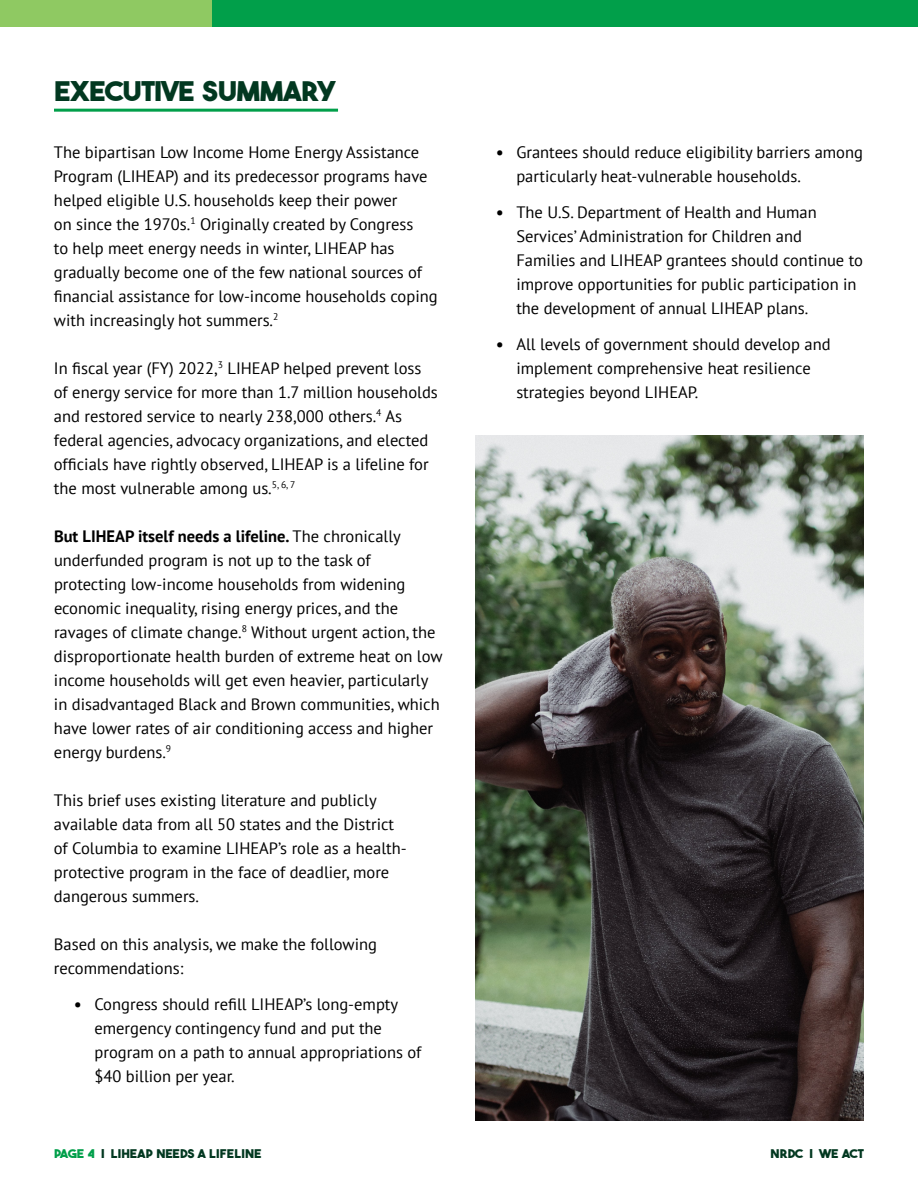
<style>
.page{position:relative;width:918px;height:1188px;background:#fff}
.page>*{position:absolute;margin:0;border:0;box-sizing:border-box;transform-origin:0 0}
.t1{font:700 27px "The Bold Font";letter-spacing:-.02em;color:#023820;scale:1.1 1}
.t2{font:16.5px/24px "PT Sans";color:#000}
.t3{font:700 12px "The Bold Font";color:#023820;scale:1.1 1}
.s1{font-weight:700}
.s2{color:#019f4a}
</style>
<div class="page">
<svg style="left:0;top:0;width:918px;height:26px;background:#21a84f"></svg>
<hr style="left:54px;top:109px;width:284px;height:3px;background:#019f4a">
<img style="left:476px;top:435px;width:388px;height:685px">
<h1 class="t1" style="left:54px;top:75px;width:260px">EXECUTIVE SUMMARY</h1>
<p class="t2" style="left:54px;top:140px;width:385px">The bipartisan Low Income Home Energy Assistance Program (LIHEAP) and its predecessor programs have helped eligible U.S. households keep their power<br>on since the 1970s.<sup>1</sup> Originally created by Congress<br>to help meet energy needs in winter, LIHEAP has gradually become one of the few national sources of financial assistance for low-income households coping with increasingly hot summers.<sup>2</sup></p>
<p class="t2" style="left:54px;top:356px;width:385px">In fiscal year (FY) 2022,<sup>3</sup> LIHEAP helped prevent loss of energy service for more than 1.7 million households and restored service to nearly 238,000 others.<sup>4</sup> As federal agencies, advocacy organizations, and elected officials have rightly observed, LIHEAP is a lifeline for the most vulnerable among us.<sup>5,</sup> <sup>6,</sup> <sup>7</sup></p>
<p class="t2" style="left:54px;top:524px;width:390px"><span class="s1">But LIHEAP itself needs a lifeline.</span> The chronically underfunded program is not up to the task of protecting low-income households from widening economic inequality, rising energy prices, and the ravages of climate change.<sup>8</sup> Without urgent action, the disproportionate health burden of extreme heat on low income households will get even heavier, particularly in disadvantaged Black and Brown communities, which have lower rates of air conditioning access and higher energy burdens.<sup>9</sup></p>
<p class="t2" style="left:54px;top:788px;width:354px">This brief uses existing literature and publicly available data from all 50 states and the District of Columbia to examine LIHEAP’s role as a health&shy;protective program in the face of deadlier, more dangerous summers.</p>
<p class="t2" style="left:54px;top:932px;width:325px">Based on this analysis, we make the following recommendations:</p>
<p class="t2" style="left:94px;top:992px;width:328px;text-indent:-20px"><span class="s1">•</span> Congress should refill LIHEAP’s long-empty emergency contingency fund and put the program on a path to annual appropriations of $40 billion per year.</p>
<p class="t2" style="left:516px;top:140px;width:348px;text-indent:-20px"><span class="s1">•</span> Grantees should reduce eligibility barriers among particularly heat-vulnerable households.</p>
<p class="t2" style="left:516px;top:200px;width:348px;text-indent:-20px"><span class="s1">•</span> The U.S. Department of Health and Human Services’ Administration for Children and Families and LIHEAP grantees should continue to improve opportunities for public participation in the development of annual LIHEAP plans.</p>
<p class="t2" style="left:516px;top:332px;width:316px;text-indent:-20px"><span class="s1">•</span> All levels of government should develop and implement comprehensive heat resilience strategies beyond LIHEAP.</p>
<p class="t3" style="left:54px;top:1147px;width:190px"><span class="s2">PAGE 4</span> | LIHEAP NEEDS A LIFELINE</p>
<p class="t3" style="left:771px;top:1147px;width:86px">NRDC | WE ACT</p>
</div>
